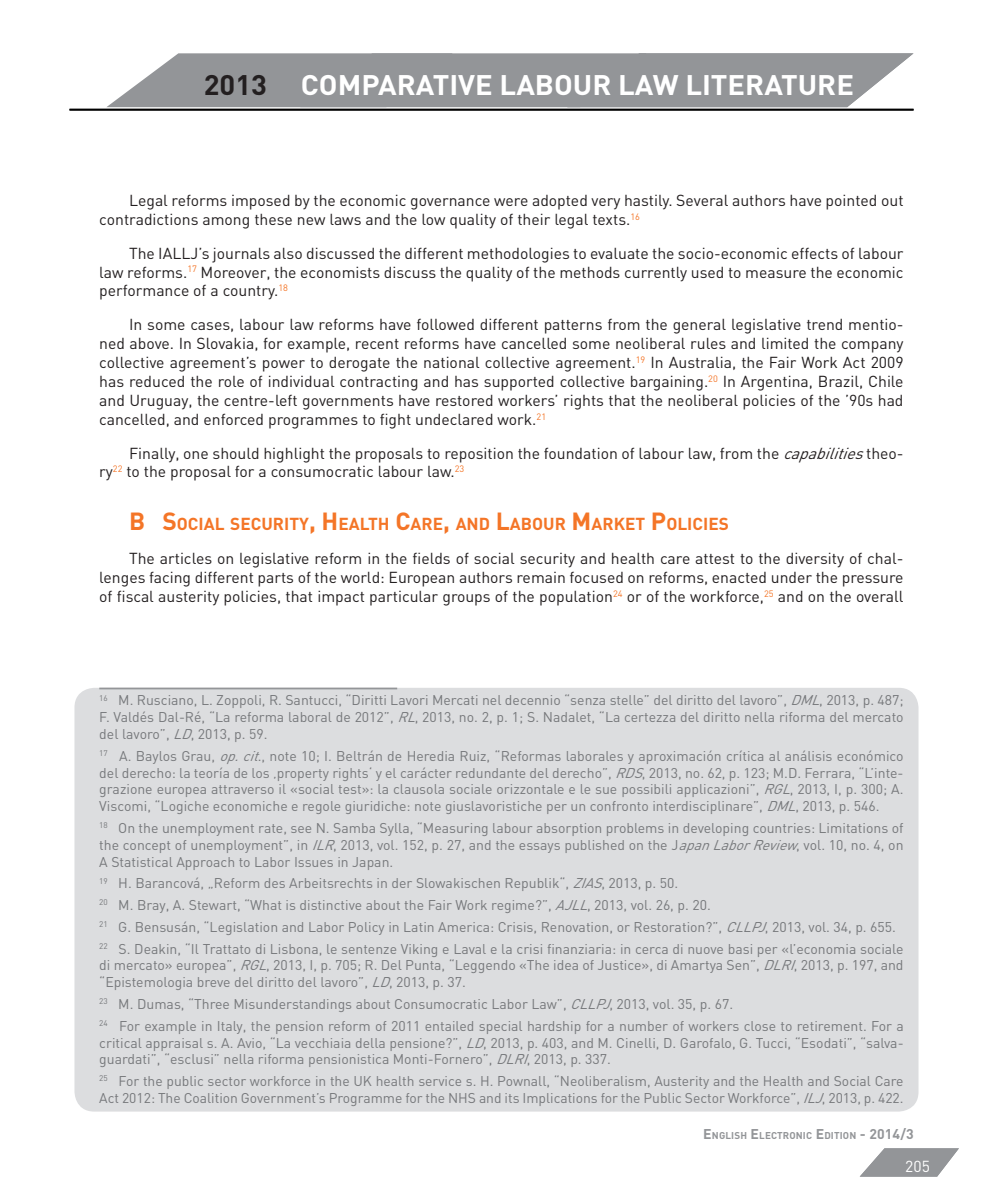
<style>
.page{position:relative;width:993px;height:1191px;background:#fff}
.page>*{position:absolute;margin:0;border:0;box-sizing:border-box;transform-origin:0 0}
.t1{font:700 28px "DIN";color:#fff;scale:1.04 1}
.t2{font:700 28px "DIN";color:#fff}
.t3{font:700 17.15px "DIN";color:#f47527}
.t4{font:15.75px/18.9px "DIN";color:#231f20;text-align:justify}
.t5{font:15.75px "DIN";color:#fff}
.t6{font:14px/16.8px "DIN";color:#76787b}
.t7{font:700 9.8px "DIN";letter-spacing:.015em;color:#939598}
.s1{color:#231f20}
.s2{font-style:italic}
.s3{font-size:24.5px}
.s4{font-size:14px}
</style>
<div class="page">
<div style="left:74px;top:688px;width:844px;height:423px;background:#dcdddf;border-radius:20px"></div>
<hr style="left:69px;top:109px;width:844px;height:1px;background:#000">
<svg style="left:860px;top:1148px;width:98px;height:28px"></svg>
<hr style="left:99px;top:687px;width:298px;height:2px;background:#939598">
<svg style="left:107px;top:53px;width:806px;height:54px;background:#9c9ea1"></svg>
<p class="t1" style="left:204px;top:66px;width:185px"><span class="s1">2013</span> COMPARATIVE</p>
<p class="t1" style="left:499px;top:66px;width:18px">LAB</p>
<p class="t1" style="left:554px;top:66px;width:143px">OUR LAW LITERATURE</p>
<p class="t2" style="left:731px;top:67px;width:120px">ESPAGNE</p>
<p class="t4" style="left:99px;top:190px;width:805px;text-indent:30px">Legal reforms imposed by the economic governance were adopted very hastily. Several authors have pointed out contradictions among these new laws and the low quality of their legal texts.<sup>16</sup></p>
<p class="t4" style="left:99px;top:243px;width:805px;text-indent:30px">The IALLJ’s journals also discussed the different methodologies to evaluate the socio-economic effects of labour law reforms.<sup>17</sup> M oreover, the economists discuss the quality of the methods currently used to measure the economic performance of a country.<sup>18</sup></p>
<p class="t4" style="left:99px;top:315px;width:805px;text-indent:30px">In some cases, labour law reforms have followed different patterns from the general legislative trend mentio&shy;ned above. In Slovakia, for example, recent reforms have cancelled some neoliberal rules and limited the company collective agreement’s power to derogate the national collective agreement.<sup>19</sup> In Australia, the Fair Work Act 2009 has reduced the role of individual contracting and has supported collective bargaining.<sup>20</sup> In Argentina, Brazil, Chile and Uruguay, the centre-left governments have restored workers’ rights that the neoliberal policies of the ’90s had cancelled, and enforced programmes to fight undeclared work.<sup>21</sup></p>
<p class="t4" style="left:99px;top:443px;width:805px;text-indent:30px">Finally, one should highlight the proposals to reposition the foundation of labour law, from the <span class="s2">capabilities</span>theo&shy;ry<sup>22</sup> to the proposal for a consumocratic labour law.<sup>23</sup></p>
<p class="t3" style="left:129px;top:513px;width:600px"><span class="s3">B S</span>OCIAL SECURITY<span class="s3">, H</span>EALTH <span class="s3">C</span>ARE<span class="s3">,</span> AND <span class="s3">L</span>ABOUR <span class="s3">M</span>ARKET <span class="s3">P</span>OLICIES</p>
<p class="t4" style="left:99px;top:548px;width:805px;text-indent:30px">The articles on legislative reform in the fields of social security and health care attest to the diversity of chal&shy;lenges facing different parts of the world: European authors remain focused on reforms, enacted under the pressure of fiscal austerity policies, that impact particular groups of the population<sup>24</sup> or of the workforce,<sup>25</sup> and on the overall</p>
<p class="t6" style="left:99px;top:691px;width:805px;text-align:justify"><sup>16</sup> M . Rusciano, L. Zoppoli, R. Santucci, “Diritti Lavori Mercati nel decennio “senza stelle” del diritto del lavoro”, <span class="s2">DML</span>, 2013, p. 487; F. Valdés Dal-Ré, “La reforma laboral de 2012”, <span class="s2">RL</span>, 2013, no. 2, p. 1; S. Nadalet, “La certezza del diritto nella riforma del mercato del lavoro”, <span class="s2">LD</span>, 2013, p. 59.</p>
<p class="t6" style="left:99px;top:747px;width:805px;text-align:justify"><sup>17</sup> A. Baylos Grau, <span class="s2">op.cit</span>., note 10; I. Beltrán de Heredia Ruiz, “Reformas laborales y aproximación crítica al análisis económico del derecho: la teoría de los ‚property rights‘ y el carácter redundante del derecho”, <span class="s2">RDS</span>, 2013, no. 62, p. 123; M .D. Ferrara, “L’inte&shy;grazione europea attraverso il «social test»: la clausola sociale orizzontale e le sue possibili applicazioni”, <span class="s2">RGL</span>, 2013, I, p. 300; A.<br>Viscomi, “Logiche economiche e regole giuridiche: note giuslavoristiche per un confronto interdisciplinare”, <span class="s2">DML</span>, 2013, p. 546.</p>
<p class="t6" style="left:99px;top:819px;width:805px;text-align:justify"><sup>18</sup> On the unemployment rate, see N. Samba Sylla, “Measuring labour absorption problems in developing countries: Limitations of the concept of unemployment”, in <span class="s2">ILR</span>, 2013, vol. 152, p. 27, and the essays published on the J<span class="s2">apanLaborReview</span>, vol. 10, no. 4, on A Statistical Approach to Labor Issues in Japan.</p>
<p class="t6" style="left:99px;top:872px;width:805px;line-height:21.7px"><sup>19</sup> H. Barancová, „Reform des Arbeitsrechts in der Slowakischen Republik“, <span class="s2">ZIAS</span>, 2013, p. 50.<br><sup>20</sup> M . Bray, A. Stewart, “What is distinctive about the Fair Work regime?”, <span class="s2">AJLL</span>, 2013, vol. 26, p. 20.<br><sup>21</sup> G. Bensusán, “Legislation and Labor Policy in Latin America: Crisis, Renovation, or Restoration?”, <span class="s2">CLLPJ</span>, 2013, vol. 34, p. 655.<br><sup>22</sup> S. Deakin, “Il Trattato di Lisbona, le sentenze Viking e Laval e la crisi finanziaria: in cerca di nuove basi per «l’economia sociale</p>
<p class="t6" style="left:99px;top:956px;width:805px">di mercato» europea”, <span class="s2">RGL</span>, 2013, I, p. 705; R. Del Punta, “Leggendo «The idea of Justice», di Amartya Sen”, <span class="s2">DLRI</span>, 2013, p. 197, and “Epistemologia breve del diritto del lavoro”, <span class="s2">LD</span>, 2013, p. 37.</p>
<p class="t6" style="left:99px;top:992px;width:805px;line-height:21.7px"><sup>23</sup> M . Dumas, “Three M isunderstandings about Consumocratic Labor Law”, <span class="s2">CLLPJ</span>, 2013, vol. 35, p. 67.<br><sup>24</sup> For example in Italy, the pension reform of 2011 entailed special hardship for a number of workers close to retirement. For a</p>
<p class="t6" style="left:99px;top:1033px;width:805px">critical appraisal s. A. Avio, “La vecchiaia della pensione?”, <span class="s2">LD</span>, 2013, p. 403, and M . Cinelli, D. Garofalo, G. Tucci, “Esodati”, “salva&shy;guardati”, “esclusi” nella riforma pensionistica Monti-Fornero”, <span class="s2">DLRI</span>, 2013, p. 337.</p>
<p class="t6" style="left:99px;top:1072px;width:805px"><sup>25</sup> For the public sector workforce in the UK health service s. H. Pownall, “Neoliberalism, Austerity and the Health and Social Care<br>Act 2012: The Coalition Government’s Programme for the NHS and its Implications for the Public Sector Workforce”, <span class="s2">ILJ</span>, 2013, p. 422.</p>
<p class="t7" style="left:703px;top:1129px;width:212px"><span class="s4">E</span>NGLISH <span class="s4">E</span>LECTRONIC <span class="s4">E</span>DITION <span class="s4">- 2014/3</span></p>
<p class="t5" style="left:904px;top:1156px;width:26px">205</p>
</div>
